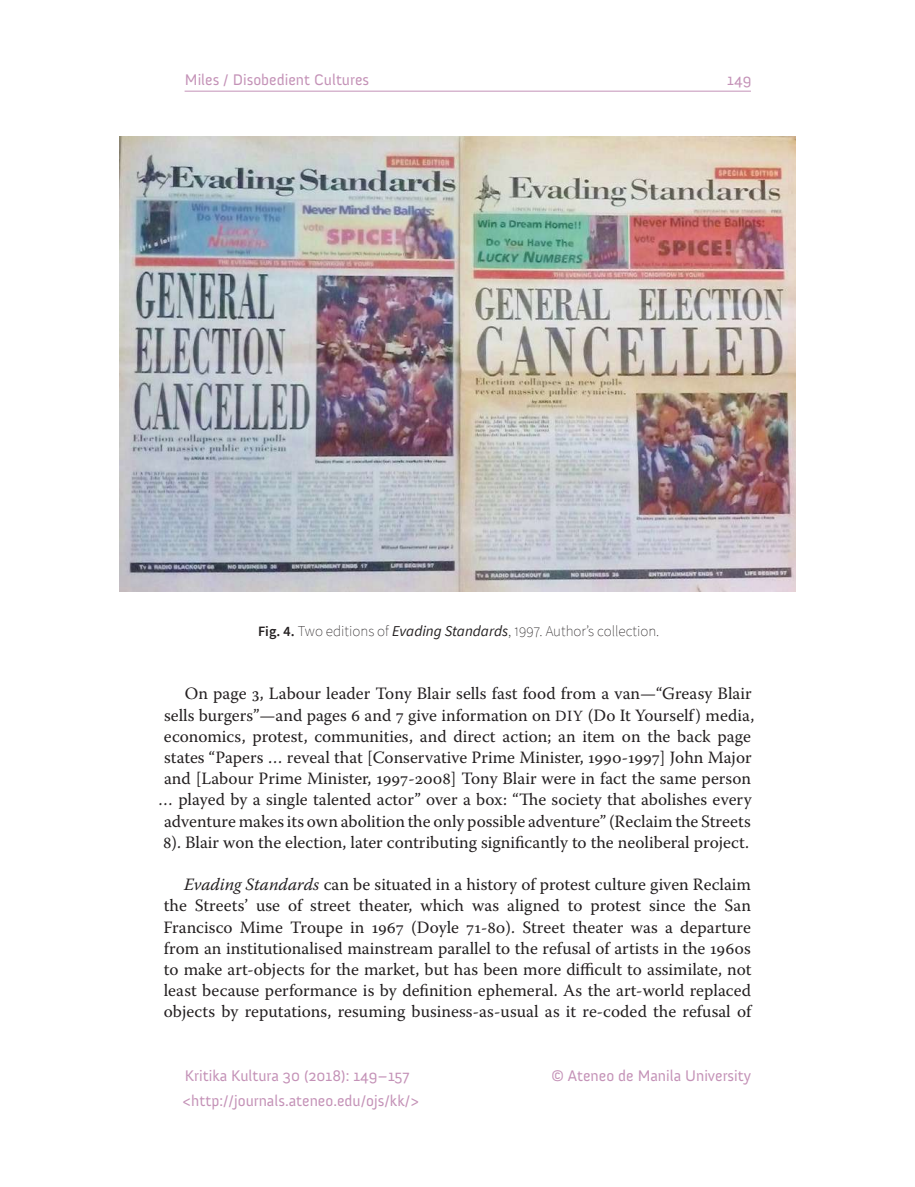
<style>
.page{position:relative;width:915px;height:1187px;background:#fff}
.page>*{position:absolute;margin:0;border:0;box-sizing:border-box;transform-origin:0 0}
.t1{font:17.25px/21.1px "Warnock Pro";color:#231f20;text-align:right}
.t2{font:15.75px "Anivers";color:#c492b7}
.t3{font:200 15px "Source Sans Pro";color:#231f20}
.s1{font-weight:600;font-size:14.25px}
.s2{font-weight:400;font-style:italic}
.s3{font-size:15.6px}
.s4{font-style:italic}
</style>
<div class="page">
<hr style="left:184px;top:91px;width:566px;height:1px;background:#c492b7">
<img style="left:119px;top:136px;width:676px;height:455px">
<p class="t2" style="left:185px;top:71px;width:186px">Miles / Disobedient Cultures</p>
<p class="t2" style="left:727px;top:71px;width:26px">149</p>
<p class="t3" style="left:258px;top:622px;width:402px"><span class="s1">Fig. 4.</span> Two editions of <span class="s2">Evading Standards</span>, 1997. Author’s collection.</p>
<p class="t1" style="left:158px;top:683px;width:597px">On page 3, Labour leader Tony Blair sells fast food from a van—“Greasy Blair sells burgers”—and pages 6 and 7 give information on <span class="s3">DIY</span> (Do It Yourself) media, economics, protest, communities, and direct action; an item on the back page states “Papers … reveal that [Conservative Prime Minister, 1990-1997] John Major and [Labour Prime Minister, 1997-2008] Tony Blair were in fact the same person … played by a single talented actor” over a box: “The society that abolishes every adventure makes its own abolition the only possible adventure” (Reclaim the Streets 8). Blair won the election, later contributing significantly to the neoliberal project.</p>
<p class="t1" style="left:163px;top:873px;width:589px;text-align:justify;text-indent:21px"><span class="s4">Evading Standards</span> can be situated in a history of protest culture given Reclaim the Streets’ use of street theater, which was aligned to protest since the San Francisco Mime Troupe in 1967 (Doyle 71-80). Street theater was a departure from an institutionalised mainstream parallel to the refusal of artists in the 1960s to make art-objects for the market, but has been more difficult to assimilate, not least because performance is by definition ephemeral. As the art-world replaced objects by reputations, resuming business-as-usual as it re-coded the refusal of</p>
<p class="t2" style="left:185px;top:1066px;width:226px">Kritika Kultura 30 (2018): 149–157</p>
<p class="t2" style="left:551px;top:1066px;width:201px">© Ateneo de Manila University</p>
<p class="t2" style="left:182px;top:1092px;width:238px">&lt;http://journals.ateneo.edu/ojs/kk/&gt;</p>
</div>
